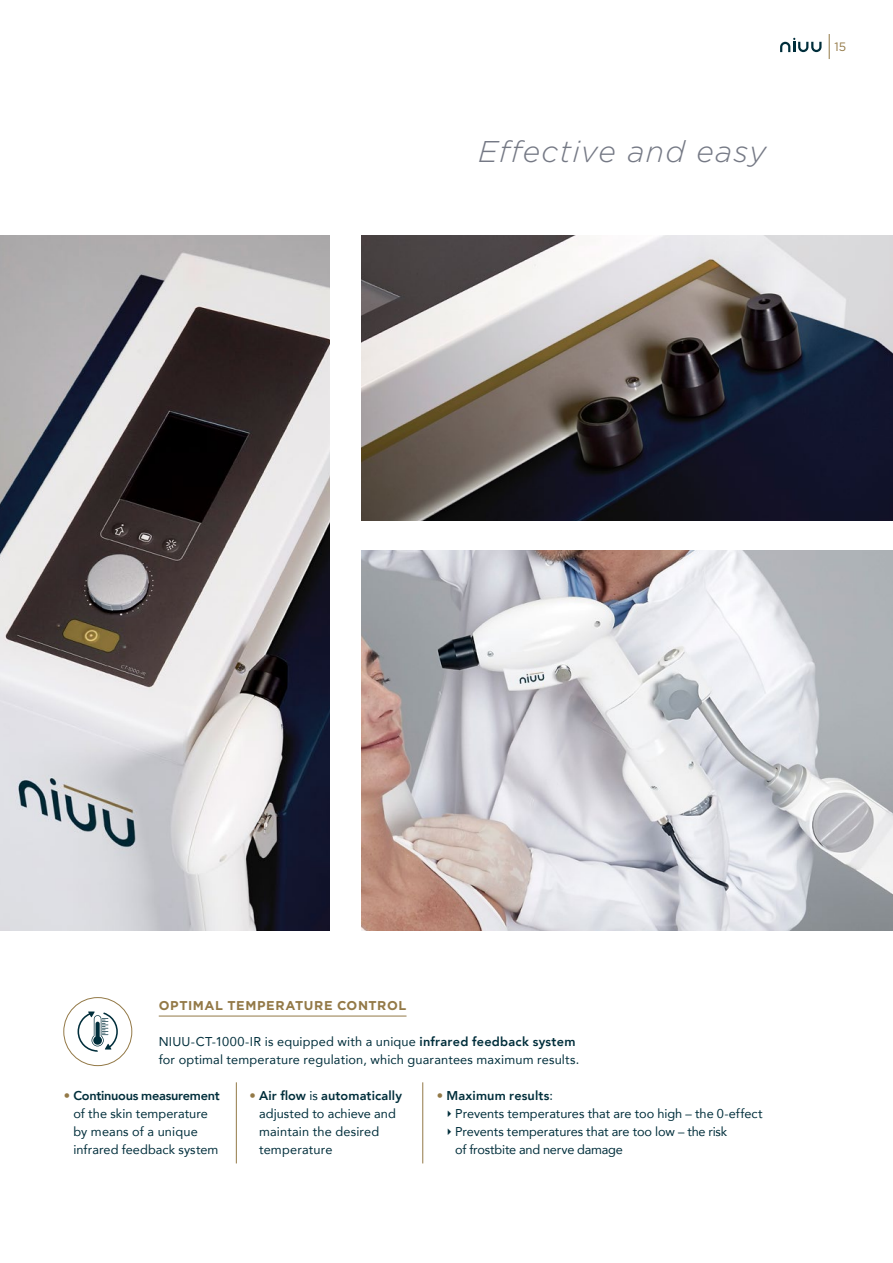
<style>
.page{position:relative;width:893px;height:1263px;background:#fff}
.page>*{position:absolute;margin:0;border:0;box-sizing:border-box;transform-origin:0 0}
.t1{font:italic 300 30px "Gotham";letter-spacing:.04em;color:#757985}
.t2{font:12.75px/18px "Avenir";letter-spacing:.01em;color:#002e3b}
.t3{font:700 12.75px "Gotham";letter-spacing:.045em;color:#937947}
.t4{font:12.15px "Gotham";color:#937947}
.s1{font-weight:800}
.s2{color:#937947}
</style>
<div class="page">
<img style="left:361px;top:236px;width:532px;height:284px">
<img style="left:361px;top:550px;width:532px;height:381px">
<img style="left:0;top:236px;width:330px;height:695px">
<svg style="left:780px;top:38px;width:41px;height:14px"></svg>
<hr style="left:159px;top:1016px;width:247px;height:1px;background:#937947">
<hr style="left:236px;top:1082px;width:1px;height:81px;background:#937947">
<hr style="left:422px;top:1082px;width:1px;height:81px;background:#937947">
<div style="left:63px;top:997px;width:69px;height:69px;border:1px solid #937947;border-radius:50%"></div>
<svg style="left:78px;top:1011px;width:40px;height:41px"></svg>
<svg style="left:829px;top:34px;width:1px;height:25px"></svg>
<h1 class="t1" style="left:478px;top:135px;width:290px">Effective and easy</h1>
<p class="t4" style="left:834px;top:40px;width:13px">15</p>
<p class="t3" style="left:159px;top:998px;width:249px">OPTIMAL TEMPERATURE CONTROL</p>
<p class="t2" style="left:159px;top:1032px;width:422px">NIUU-CT-1000-IR is equipped with a unique <span class="s1">infrared feedback system </span>for optimal temperature regulation, which guarantees maximum results.</p>
<p class="t2" style="left:73px;top:1086px;width:148px;text-indent:-10px"><span class="s2">•</span> <span class="s1">Continuous measurement </span>of the skin temperature by means of a unique infrared feedback system</p>
<p class="t2" style="left:259px;top:1086px;width:144px;text-indent:-10px"><span class="s2">•</span> <span class="s1">Air flow</span> is <span class="s1">automatically </span>adjusted to achieve and maintain the desired temperature</p>
<p class="t2" style="left:455px;top:1087px;width:309px;text-indent:-18px"><span class="s2">•</span> <span class="s1">Maximum results</span>:<br>Prevents temperatures that are too high – the 0-effect Prevents temperatures that are too low – the risk<br>of frostbite and nerve damage</p>
</div>
